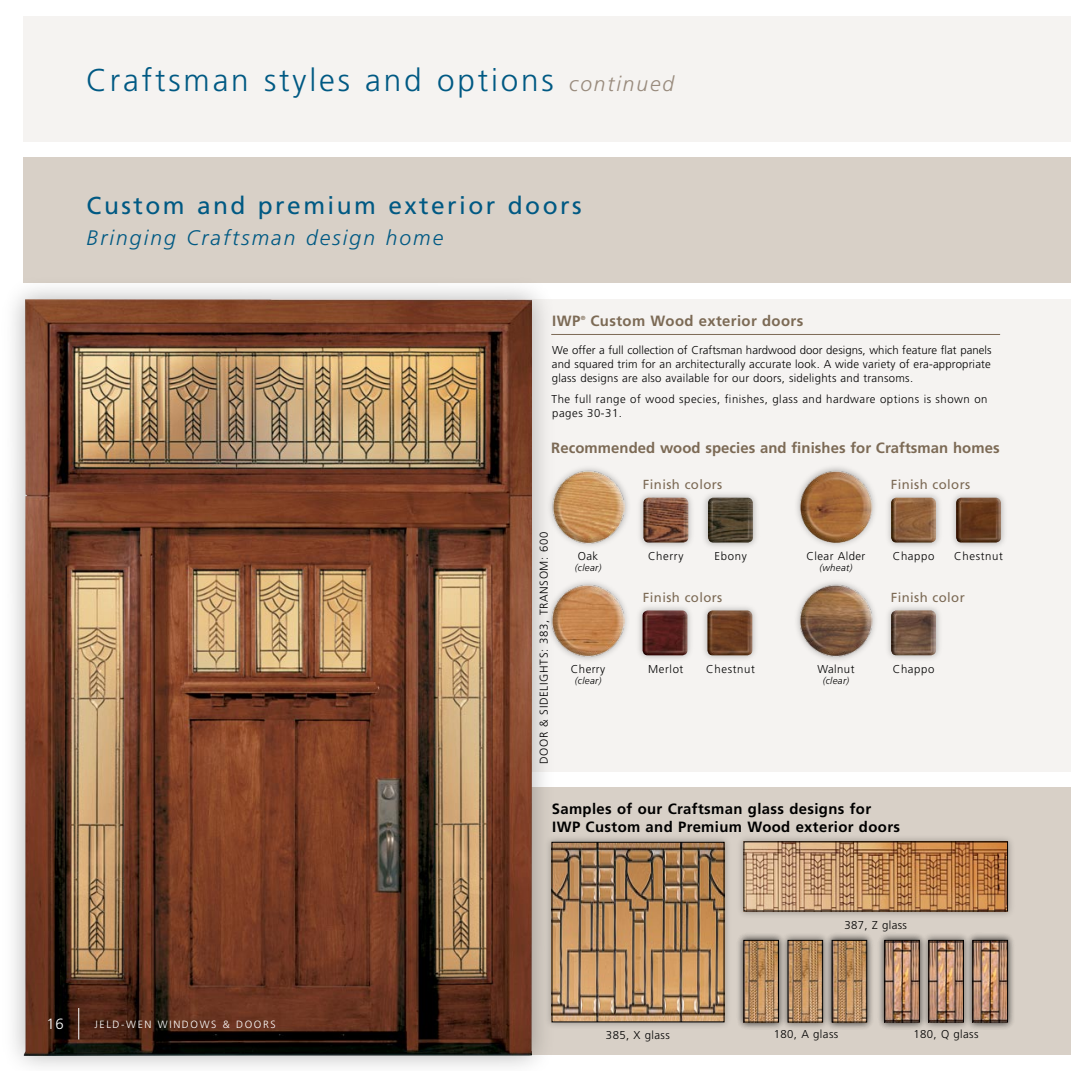
<style>
.page{position:relative;width:1071px;height:1071px;background:#fff}
.page>*{position:absolute;margin:0;border:0;box-sizing:border-box;transform-origin:0 0}
.t1{font:300 31.5px "Frutiger LT Std";letter-spacing:.09em;color:#005983}
.t2{font:24.5px "Frutiger LT Std";letter-spacing:.1em;color:#005983}
.t3{font:italic 300 21px "Frutiger LT Std";letter-spacing:.1em;color:#005983}
.t4{font:700 14.88px/17.5px "Frutiger LT Std";letter-spacing:.025em;color:#000}
.t5{font:700 14.88px "Frutiger LT Std";letter-spacing:.005em;color:#7c6a55}
.t6{font:700 14.88px "Frutiger LT Std";letter-spacing:.025em;color:#7c6a55}
.t7{font:300 14.88px "Frutiger LT Std";color:#fff}
.t8{font:13.12px "Frutiger LT Std";letter-spacing:.03em;color:#7c6a55}
.t9{font:300 11.38px/14px "Frutiger LT Std";letter-spacing:.045em;color:#000;text-align:justify}
.t10{font:300 10.5px "Frutiger LT Std";color:#fff}
.t11{font:italic 300 9.62px "Frutiger LT Std";letter-spacing:.035em;color:#000}
.t12{font:700 5.95px "Frutiger LT Std";color:#7c6a55}
.s1{font-style:italic;font-size:21px;color:#998b7d}
</style>
<div class="page">
<div style="left:508px;top:299px;width:563px;height:473px;background:#f5f3f1"></div>
<div style="left:24px;top:158px;width:1047px;height:126px;background:#d8d0c7"></div>
<div style="left:508px;top:788px;width:563px;height:267px;background:#d8d0c7"></div>
<div style="left:0;top:276px;width:555px;height:795px;background:#000;opacity:.3"></div>
<img style="left:24px;top:299px;width:508px;height:756px">
<div style="left:24px;top:16px;width:1047px;height:126px;background:#f5f3f1"></div>
<div style="left:876px;top:932px;width:53px;height:98px;background:#000;opacity:.3"></div>
<img style="left:886px;top:942px;width:32px;height:79px">
<div style="left:884px;top:940px;width:36px;height:83px;border:1px solid #000"></div>
<div style="left:964px;top:932px;width:53px;height:98px;background:#000;opacity:.3"></div>
<img style="left:975px;top:942px;width:31px;height:79px">
<div style="left:973px;top:940px;width:35px;height:83px;border:1px solid #000"></div>
<div style="left:920px;top:932px;width:53px;height:98px;background:#000;opacity:.3"></div>
<img style="left:930px;top:942px;width:32px;height:79px">
<div style="left:928px;top:940px;width:36px;height:83px;border:1px solid #000"></div>
<div style="left:735px;top:932px;width:53px;height:98px;background:#000;opacity:.3"></div>
<img style="left:745px;top:942px;width:32px;height:79px">
<div style="left:743px;top:940px;width:36px;height:83px;border:1px solid #000"></div>
<div style="left:824px;top:932px;width:52px;height:98px;background:#000;opacity:.3"></div>
<img style="left:834px;top:942px;width:31px;height:79px">
<div style="left:832px;top:940px;width:35px;height:83px;border:1px solid #000"></div>
<div style="left:780px;top:932px;width:52px;height:98px;background:#000;opacity:.3"></div>
<img style="left:790px;top:942px;width:31px;height:79px">
<div style="left:788px;top:940px;width:35px;height:83px;border:1px solid #000"></div>
<div style="left:543px;top:834px;width:189px;height:196px;background:#000;opacity:.3"></div>
<img style="left:554px;top:844px;width:168px;height:176px">
<div style="left:552px;top:842px;width:172px;height:180px;border:1px solid #000"></div>
<div style="left:735px;top:833px;width:281px;height:86px;background:#000;opacity:.3"></div>
<img style="left:745px;top:843px;width:261px;height:66px">
<div style="left:743px;top:841px;width:265px;height:70px;border:1px solid #000"></div>
<div style="left:793px;top:463px;width:87px;height:88px;background:#000;opacity:.3"></div>
<img style="left:800px;top:470px;width:72px;height:73px;border-radius:50%">
<div style="left:545px;top:463px;width:87px;height:87px;background:#000;opacity:.3"></div>
<img style="left:552px;top:470px;width:73px;height:73px">
<div style="left:545px;top:577px;width:87px;height:87px;background:#000;opacity:.3"></div>
<img style="left:551px;top:585px;width:73px;height:72px">
<div style="left:793px;top:577px;width:87px;height:87px;background:#000;opacity:.3"></div>
<img style="left:800px;top:584px;width:73px;height:73px;border-radius:13px">
<div style="left:883px;top:490px;width:61px;height:60px;background:#000;opacity:.3"></div>
<img style="left:891px;top:498px;width:45px;height:44px;border-radius:5px">
<div style="left:948px;top:490px;width:61px;height:60px;background:#000;opacity:.3"></div>
<img style="left:956px;top:498px;width:45px;height:45px;border-radius:5px">
<div style="left:699px;top:602px;width:61px;height:61px;background:#000;opacity:.3"></div>
<img style="left:707px;top:611px;width:45px;height:44px;border-radius:5px">
<div style="left:635px;top:602px;width:60px;height:61px;background:#000;opacity:.3"></div>
<img style="left:643px;top:611px;width:44px;height:44px;border-radius:5px">
<div style="left:883px;top:602px;width:61px;height:61px;background:#000;opacity:.3"></div>
<img style="left:891px;top:610px;width:45px;height:45px;border-radius:5px">
<div style="left:635px;top:490px;width:61px;height:60px;background:#000;opacity:.3"></div>
<img style="left:643px;top:498px;width:45px;height:45px;border-radius:5px">
<div style="left:700px;top:490px;width:60px;height:60px;background:#000;opacity:.3"></div>
<img style="left:708px;top:498px;width:45px;height:45px;border-radius:5px">
<hr style="left:551px;top:334px;width:449px;height:1px;background:#7c6a55">
<hr style="left:78px;top:1008px;width:1px;height:32px;background:#fff">
<h1 class="t1" style="left:86px;top:62px;width:590px">Craftsman styles and options <span class="s1">continued</span></h1>
<h2 class="t2" style="left:87px;top:191px;width:496px">Custom and premium exterior doors</h2>
<h3 class="t3" style="left:87px;top:226px;width:358px">Bringing Craftsman design home</h3>
<h3 class="t5" style="left:552px;top:312px;width:30px">IWP</h3>
<p class="t12" style="left:581px;top:314px;width:6px">®</p>
<h3 class="t6" style="left:591px;top:312px;width:214px">Custom Wood exterior doors</h3>
<p class="t9" style="left:552px;top:344px;width:441px">We offer a full collection of Craftsman hardwood door designs, which feature flat panels and squared trim for an architecturally accurate look. A wide variety of era-appropriate glass designs are also available for our doors, sidelights and transoms.</p>
<p class="t9" style="left:552px;top:392px;width:438px">The full range of wood species, finishes, glass and hardware options is shown on pages 30-31.</p>
<h3 class="t5" style="left:551px;top:440px;width:450px">Recommended wood species and finishes for Craftsman homes</h3>
<p class="t9" style="left:537px;top:764px;width:234px;rotate:-90deg">DOOR &amp; SIDELIGHTS: 383, TRANSOM : 600</p>
<p class="t9" style="left:578px;top:549px;width:22px">Oak</p>
<p class="t11" style="left:575px;top:562px;width:28px">(clear)</p>
<p class="t9" style="left:571px;top:662px;width:36px">Cherry</p>
<p class="t11" style="left:575px;top:675px;width:28px">(clear)</p>
<p class="t8" style="left:643px;top:477px;width:81px">Finish colors</p>
<p class="t9" style="left:648px;top:549px;width:37px">Cherry</p>
<p class="t9" style="left:715px;top:549px;width:34px">Ebony</p>
<p class="t8" style="left:643px;top:590px;width:81px">Finish colors</p>
<p class="t9" style="left:648px;top:662px;width:37px">Merlot</p>
<p class="t9" style="left:706px;top:662px;width:50px">Chestnut</p>
<p class="t9" style="left:807px;top:549px;width:60px">Clear Alder</p>
<p class="t11" style="left:819px;top:562px;width:35px">(wheat)</p>
<p class="t9" style="left:818px;top:662px;width:38px">Walnut</p>
<p class="t11" style="left:823px;top:675px;width:28px">(clear)</p>
<p class="t8" style="left:891px;top:477px;width:81px">Finish colors</p>
<p class="t9" style="left:893px;top:549px;width:43px">Chappo</p>
<p class="t9" style="left:954px;top:549px;width:50px">Chestnut</p>
<p class="t8" style="left:891px;top:590px;width:75px">Finish color</p>
<p class="t9" style="left:893px;top:662px;width:43px">Chappo</p>
<h3 class="t4" style="left:552px;top:801px;width:350px">Samples of our Craftsman glass designs for<br>IWP Custom and Premium Wood exterior doors</h3>
<h3 class="t7" style="left:46px;top:1016px;width:17px">16</h3>
<p class="t10" style="left:94px;top:1018px;width:41px">JELD-wen</p>
<p class="t10" style="left:158px;top:1018px;width:10px">windows</p>
<p class="t10" style="left:223px;top:1018px;width:22px">&amp; doors</p>
<p class="t9" style="left:606px;top:1028px;width:65px">385, X glass</p>
<p class="t9" style="left:844px;top:918px;width:64px">387, Z glass</p>
<p class="t9" style="left:774px;top:1027px;width:66px">180, A glass</p>
<p class="t9" style="left:913px;top:1027px;width:67px">180, Q glass</p>
</div>
